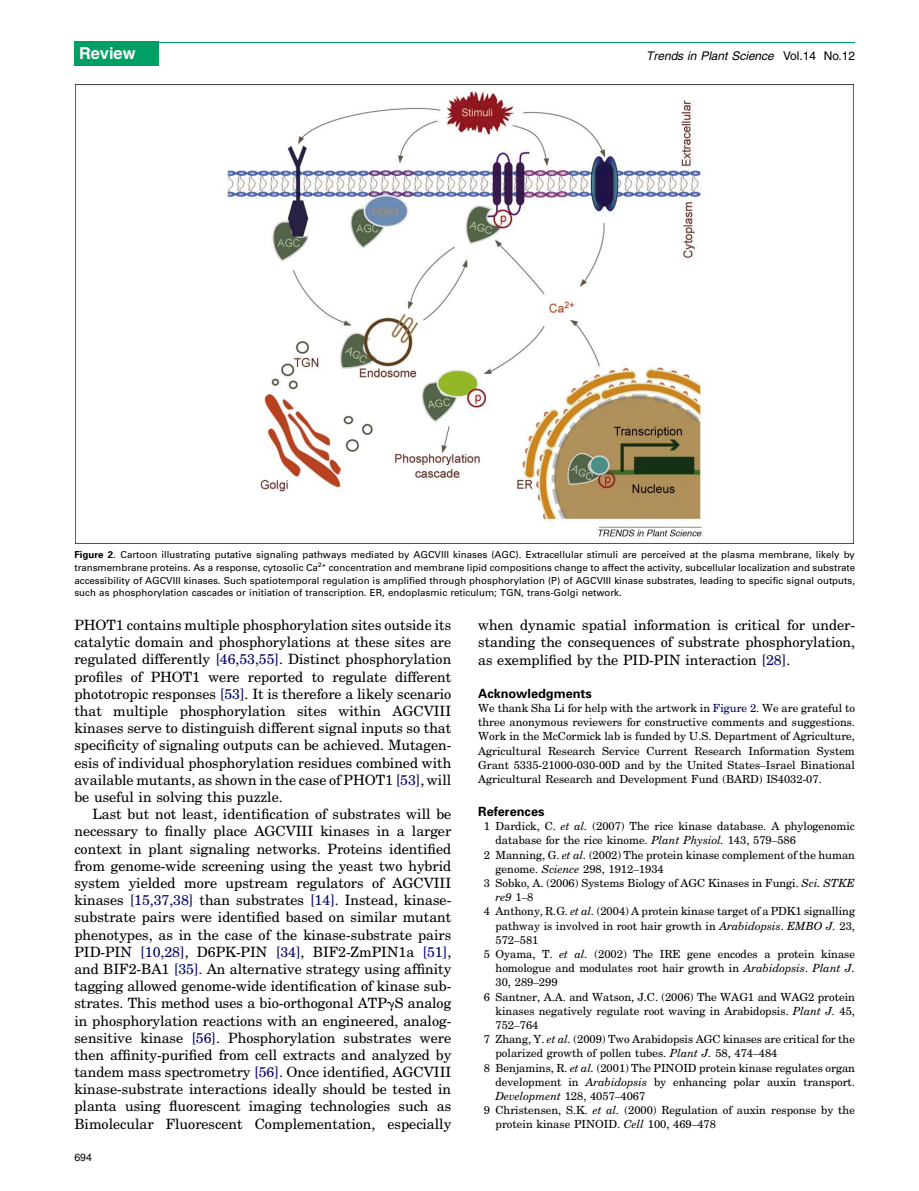
<style>
.page{position:relative;width:919px;height:1191px;background:#fff}
.page>*{position:absolute;margin:0;border:0;box-sizing:border-box;transform-origin:0 0}
.t1{font:16.5px "Adv P6 EC5";color:#fff}
.t2{font:14.25px/17.2px "Adv TT4 e 89 fb 21";color:#000;text-align:justify}
.t3{font:12.75px "Adv P8 CAA";color:#000}
.t4{font:12px "Adv P6 ECA";color:#000}
.t5{font:11.25px/14.2px "Adv TT4 e 89 fb 21";color:#000;text-align:justify}
.t6{font:11.25px "Adv T Tcb 1 ba 73 f.I";color:#000}
.t7{font:10.5px "Adv P6 EC0";color:#000}
.t8{font:9.75px/12.8px "Adv PAC3 D";color:#000;text-align:justify}
.s1{font-family:"Adv P6 EC0"}
.s2{font-family:"Adv P8 CAA"}
.s3{color:#006}
.s4{font-family:"Adv P7 DA6"}
.s5{font-family:"Adv P41153 C"}
.s6{font-family:"Adv T Tcb 1 ba 73 f.I"}
.s7{font-family:"Adv TT4 e 89 fb 21"}
</style>
<div class="page">
<img style="left:76px;top:84px;width:777px;height:459px">
<hr style="left:74px;top:42px;width:780px;height:1px;background:#009f64">
<div style="left:74px;top:42px;width:85px;height:24px;background:#009f64"></div>
<p class="t1" style="left:79px;top:47px;width:58px">Review</p>
<p class="t4" style="left:646px;top:52px;width:210px">Trends in Plant Science <span class="s1">Vol.14 No.12</span></p>
<p class="t8" style="left:74px;top:549px;width:782px"><span class="s2">Figure 2</span>. Cartoon illustrating putative signaling pathways mediated by AGCVIII kinases (AGC). Extracellular stimuli are perceived at the plasma membrane, likely by transmembrane proteins. As a response, cytosolic Ca<sup>2+</sup> concentration and membrane lipid compositions change to affect the activity, subcellular localization and substrate accessibility of AGCVIII kinases. Such spatiotemporal regulation is amplified through phosphorylation (P) of AGCVIII kinase substrates, leading to specific signal outputs, such as phosphorylation cascades or initiation of transcription. ER, endoplasmic reticulum; TGN, trans-Golgi network.</p>
<p class="t2" style="left:74px;top:618px;width:378px">PHOT1 contains multiple phosphorylation sites outside its catalytic domain and phosphorylations at these sites are regulated differently <span class="s3">[46,53,55]</span>. Distinct phosphorylation profiles of PHOT1 were reported to regulate different phototropic responses <span class="s3">[53]</span>. It is therefore a likely scenario that multiple phosphorylation sites within AGCVIII kinases serve to distinguish different signal inputs so that specificity of signaling outputs can be achieved. Mutagen&shy;esis of individual phosphorylation residues combined with available mutants, as shown in the case of PHOT1 <span class="s3">[53]</span>, will be useful in solving this puzzle.</p>
<p class="t2" style="left:74px;top:807px;width:378px;text-indent:18px">Last but not least, identification of substrates will be necessary to finally place AGCVIII kinases in a larger context in plant signaling networks. Proteins identified from genome-wide screening using the yeast two hybrid system yielded more upstream regulators of AGCVIII kinases <span class="s3">[15,37,38]</span> than substrates <span class="s3">[14]</span>. Instead, kinase&shy;substrate pairs were identified based on similar mutant phenotypes, as in the case of the kinase-substrate pairs PID-PIN <span class="s3">[10,28]</span>, D6PK-PIN <span class="s3">[34]</span>, BIF2-ZmPIN1a <span class="s3">[51]</span>, and BIF2-BA1 <span class="s3">[35]</span>. An alternative strategy using affinity tagging allowed genome-wide identification of kinase sub&shy;strates. This method uses a bio-orthogonal ATP<span class="s4">g</span>S analog in phosphorylation reactions with an engineered, analog&shy;sensitive kinase <span class="s3">[56]</span>. Phosphorylation substrates were then affinity-purified from cell extracts and analyzed by tandem mass spectrometry <span class="s3">[56]</span>. Once identified, AGCVIII kinase-substrate interactions ideally should be tested in planta using fluorescent imaging technologies such as Bimolecular Fluorescent Complementation, especially</p>
<p class="t7" style="left:74px;top:1153px;width:19px">694</p>
<p class="t2" style="left:478px;top:618px;width:378px">when dynamic spatial information is critical for under&shy;standing the consequences of substrate phosphorylation, as exemplified by the PID-PIN interaction <span class="s3">[28]</span>.</p>
<p class="t3" style="left:478px;top:688px;width:115px">Acknowledgments</p>
<p class="t5" style="left:478px;top:702px;width:378px">We thank Sha Li for help with the artwork in <span class="s3">Figure 2</span>. We are grateful to three anonymous reviewers for constructive comments and suggestions.<br>Work in the McCormick lab is funded by U.S. Department of Agriculture, Agricultural Research Service Current Research Information System Grant 5335-21000-030-00D and by the United States<span class="s5">–</span>Israel Binational Agricultural Research and Development Fund (BARD) IS4032-07.</p>
<p class="t3" style="left:478px;top:806px;width:68px">References</p>
<p class="t5" style="left:484px;top:820px;width:372px">1 Dardick, C. <span class="s6">et al.</span> (2007) The rice kinase database. A phylogenomic</p>
<p class="t5" style="left:495px;top:834px;width:302px">database for the rice kinome. <span class="s6">Plant Physiol.</span> 143, 579<span class="s5">–</span>586</p>
<p class="t5" style="left:484px;top:848px;width:372px">2 Manning, G. <span class="s6">et al.</span> (2002) The protein kinase complement of the human</p>
<p class="t5" style="left:495px;top:862px;width:170px">genome. <span class="s6">Science</span> 298, 1912<span class="s5">–</span>1934</p>
<p class="t5" style="left:484px;top:877px;width:372px">3 Sobko, A. (2006) Systems Biology of AGC Kinases in Fungi. <span class="s6">Sci. STKE</span></p>
<p class="t6" style="left:495px;top:893px;width:39px">re9 <span class="s7">1</span><span class="s5">–</span><span class="s7">8</span></p>
<p class="t5" style="left:484px;top:905px;width:372px">4 Anthony, R.G. <span class="s6">et al.</span> (2004) A protein kinase target of a PDK1 signalling</p>
<p class="t5" style="left:495px;top:919px;width:361px">pathway is involved in root hair growth in <span class="s6">Arabidopsis</span>. <span class="s6">EMBO J.</span> 23,</p>
<p class="t5" style="left:495px;top:933px;width:44px">572<span class="s5">–</span>581</p>
<p class="t5" style="left:484px;top:948px;width:372px">5 Oyama, T. <span class="s6">et al.</span> (2002) The IRE gene encodes a protein kinase</p>
<p class="t5" style="left:495px;top:962px;width:361px">homologue and modulates root hair growth in <span class="s6">Arabidopsis</span>. <span class="s6">Plant J.</span></p>
<p class="t5" style="left:495px;top:976px;width:63px">30, 289<span class="s5">–</span>299</p>
<p class="t5" style="left:484px;top:990px;width:372px">6 Santner, A.A. and Watson, J.C. (2006) The WAG1 and WAG2 protein</p>
<p class="t5" style="left:495px;top:1004px;width:361px">kinases negatively regulate root waving in Arabidopsis. <span class="s6">Plant J.</span> 45,</p>
<p class="t5" style="left:495px;top:1019px;width:44px">752<span class="s5">–</span>764</p>
<p class="t5" style="left:484px;top:1033px;width:372px">7 Zhang, Y. <span class="s6">et al.</span> (2009) Two Arabidopsis AGC kinases are critical for the</p>
<p class="t5" style="left:495px;top:1047px;width:283px">polarized growth of pollen tubes. <span class="s6">Plant J.</span> 58, 474<span class="s5">–</span>484</p>
<p class="t5" style="left:484px;top:1061px;width:372px">8 Benjamins, R. <span class="s6">et al.</span> (2001) The PINOID protein kinase regulates organ</p>
<p class="t5" style="left:495px;top:1075px;width:361px">development in <span class="s6">Arabidopsis</span> by enhancing polar auxin transport.</p>
<p class="t5" style="left:495px;top:1090px;width:151px"><span class="s6">Development</span> 128, 4057<span class="s5">–</span>4067</p>
<p class="t5" style="left:484px;top:1104px;width:372px">9 Christensen, S.K. <span class="s6">et al.</span> (2000) Regulation of auxin response by the</p>
<p class="t5" style="left:495px;top:1118px;width:222px">protein kinase PINOID. <span class="s6">Cell</span> 100, 469<span class="s5">–</span>478</p>
</div>
